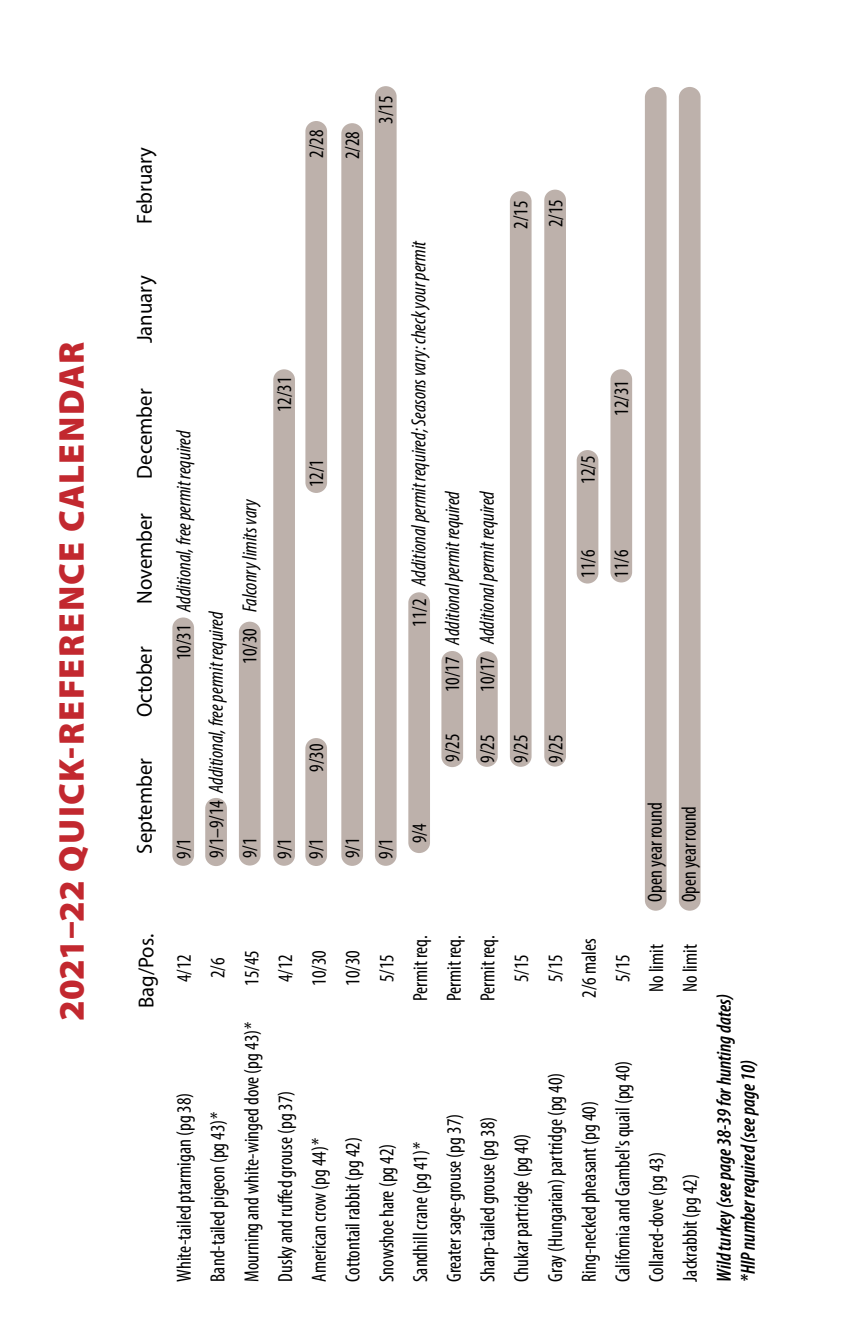
<style>
.page{position:relative;width:851px;height:1337px;background:#fff}
.page>*{position:absolute;margin:0;border:0;box-sizing:border-box;transform-origin:0 0}
.t1{font:900 36px "Myriad Pro";letter-spacing:.04em;color:#c2282f}
.t2{font:21.6px "Myriad Pro";color:#000;scale:.95 1}
.t3{font:condensed 20.47px/33.8px "Myriad Pro";color:#000;scale:.95 1}
.t4{font:italic condensed 20.47px/33.5px "Myriad Pro";color:#000;scale:.95 1}
.t5{font:italic 600 condensed 20.47px "Myriad Pro";color:#000;scale:.95 1}
.t6{font:condensed 20.47px "Myriad Pro";color:#000;scale:.94 1}
.s1{font-style:normal}
.s2{font-style:italic}
</style>
<div class="page">
<div style="left:205px;top:798px;width:22px;height:68px;background:#bdb1ab;border-radius:11px"></div>
<div style="left:239px;top:621px;width:21px;height:244px;background:#bdb1ab;border-radius:11px"></div>
<div style="left:341px;top:123px;width:22px;height:743px;background:#bdb1ab;border-radius:11px"></div>
<div style="left:375px;top:86px;width:21px;height:780px;background:#bdb1ab;border-radius:11px"></div>
<div style="left:610px;top:369px;width:22px;height:213px;background:#bdb1ab;border-radius:11px"></div>
<div style="left:645px;top:87px;width:21px;height:823px;background:#bdb1ab;border-radius:11px"></div>
<div style="left:678px;top:87px;width:22px;height:823px;background:#bdb1ab;border-radius:11px"></div>
<div style="left:305px;top:738px;width:22px;height:128px;background:#bdb1ab;border-radius:11px"></div>
<div style="left:305px;top:121px;width:22px;height:372px;background:#bdb1ab;border-radius:11px"></div>
<div style="left:172px;top:617px;width:22px;height:249px;background:#bdb1ab;border-radius:11px"></div>
<div style="left:441px;top:651px;width:22px;height:116px;background:#bdb1ab;border-radius:11px"></div>
<div style="left:476px;top:651px;width:21px;height:116px;background:#bdb1ab;border-radius:11px"></div>
<div style="left:273px;top:369px;width:22px;height:496px;background:#bdb1ab;border-radius:11px"></div>
<div style="left:408px;top:592px;width:22px;height:261px;background:#bdb1ab;border-radius:11px"></div>
<div style="left:510px;top:191px;width:21px;height:576px;background:#bdb1ab;border-radius:11px"></div>
<div style="left:544px;top:190px;width:22px;height:576px;background:#bdb1ab;border-radius:11px"></div>
<div style="left:576px;top:450px;width:22px;height:133px;background:#bdb1ab;border-radius:11px"></div>
<h1 class="t1" style="left:51px;top:1021px;width:681px;rotate:-90deg">2021–22 QUICK-REFERENCE CALENDAR</h1>
<p class="t2" style="left:131px;top:224px;width:82px;rotate:-90deg">February</p>
<p class="t2" style="left:131px;top:343px;width:73px;rotate:-90deg">January</p>
<p class="t2" style="left:131px;top:478px;width:96px;rotate:-90deg">December</p>
<p class="t2" style="left:131px;top:604px;width:97px;rotate:-90deg">November</p>
<p class="t2" style="left:131px;top:717px;width:76px;rotate:-90deg">October</p>
<p class="t2" style="left:131px;top:853px;width:102px;rotate:-90deg">September</p>
<p class="t2" style="left:133px;top:1008px;width:79px;rotate:-90deg">Bag/Pos.</p>
<p class="t3" style="left:299px;top:157px;width:31px;rotate:-90deg">2/28</p>
<p class="t3" style="left:335px;top:159px;width:31px;rotate:-90deg">2/28</p>
<p class="t3" style="left:368px;top:124px;width:31px;rotate:-90deg">3/15</p>
<p class="t4" style="left:167px;top:660px;width:244px;rotate:-90deg"><span class="s1">10/31</span> Additional, free permit required</p>
<p class="t6" style="left:171px;top:859px;width:23px;rotate:-90deg">9/1</p>
<p class="t4" style="left:233px;top:612px;width:122px;rotate:-90deg">Falconry limits vary</p>
<p class="t4" style="left:199px;top:858px;width:262px;rotate:-90deg"><span class="s1">9/1–9/14</span> Additional, free permit required<br><span class="s1">9/1</span></p>
<p class="t3" style="left:232px;top:664px;width:39px;rotate:-90deg">10/30</p>
<p class="t3" style="left:267px;top:412px;width:39px;rotate:-90deg">12/31</p>
<p class="t3" style="left:267px;top:858px;width:23px;rotate:-90deg">9/1</p>
<p class="t3" style="left:299px;top:487px;width:31px;rotate:-90deg">12/1</p>
<p class="t3" style="left:299px;top:772px;width:31px;rotate:-90deg">9/30</p>
<p class="t3" style="left:299px;top:858px;width:23px;rotate:-90deg">9/1</p>
<p class="t4" style="left:402px;top:626px;width:408px;rotate:-90deg"><span class="s1">11/2</span> Additional permit required; Seasons vary: check your permit</p>
<p class="t4" style="left:435px;top:692px;width:214px;rotate:-90deg"><span class="s1">10/17</span> Additional permit required</p>
<p class="t3" style="left:503px;top:229px;width:31px;rotate:-90deg">2/15</p>
<p class="t4" style="left:470px;top:692px;width:213px;rotate:-90deg"><span class="s1">10/17</span> Additional permit required</p>
<p class="t3" style="left:435px;top:762px;width:31px;rotate:-90deg">9/25</p>
<p class="t3" style="left:470px;top:763px;width:31px;rotate:-90deg">9/25</p>
<p class="t3" style="left:503px;top:763px;width:31px;rotate:-90deg">9/25</p>
<p class="t3" style="left:335px;top:858px;width:23px;rotate:-90deg">9/1</p>
<p class="t3" style="left:368px;top:859px;width:23px;rotate:-90deg">9/1</p>
<p class="t6" style="left:407px;top:843px;width:23px;rotate:-90deg">9/4</p>
<p class="t3" style="left:538px;top:227px;width:31px;rotate:-90deg">2/15</p>
<p class="t3" style="left:571px;top:484px;width:31px;rotate:-90deg">12/5</p>
<p class="t3" style="left:604px;top:415px;width:39px;rotate:-90deg">12/31</p>
<p class="t3" style="left:571px;top:578px;width:31px;rotate:-90deg">11/6</p>
<p class="t3" style="left:604px;top:577px;width:31px;rotate:-90deg">11/6</p>
<p class="t3" style="left:538px;top:763px;width:31px;rotate:-90deg">9/25</p>
<p class="t3" style="left:637px;top:902px;width:106px;rotate:-90deg">Open year round<br>Open year round</p>
<p class="t3" style="left:167px;top:1001px;width:71px;text-align:center;rotate:-90deg">4/12<br>2/6<br>15/45<br>4/12<br>10/30<br>10/30<br>5/15<br>Permit req.<br>Permit req.<br>Permit req.<br>5/15<br>5/15<br>2/6 males<br>5/15<br>No limit<br>No limit</p>
<p class="t3" style="left:167px;top:1281px;width:275px;rotate:-90deg">White-tailed ptarmigan (pg 38)<br>Band-tailed pigeon (pg 43)<span class="s2">*<br></span>Mourning and white-winged dove(pg 43)<span class="s2">*<br></span>Dusky and ru ed grouse (pg 37)<br>American crow (pg 44)<span class="s2">*<br></span>Cottontail rabbit (pg 42)<br>Snowshoe hare (pg 42)<br>Sandhill crane (pg 41)<span class="s2">*<br></span>Greater sage-grouse (pg 37)<br>Sharp-tailed grouse (pg 38)<br>Chukar partridge (pg 40)<br>Gray (Hungarian) partridge (pg 40)<br>Ring-necked pheasant (pg 40)<br>California and Gambel's quail (pg 40)<br>Collared-dove (pg 43)<br>Jackrabbit (pg 42)</p>
<p class="t5" style="left:713px;top:1281px;width:306px;rotate:-90deg">Wild turkey (see page 38-39 for hunting dates)</p>
<p class="t5" style="left:737px;top:1281px;width:236px;rotate:-90deg">*HIP number required (see page 10)</p>
</div>
